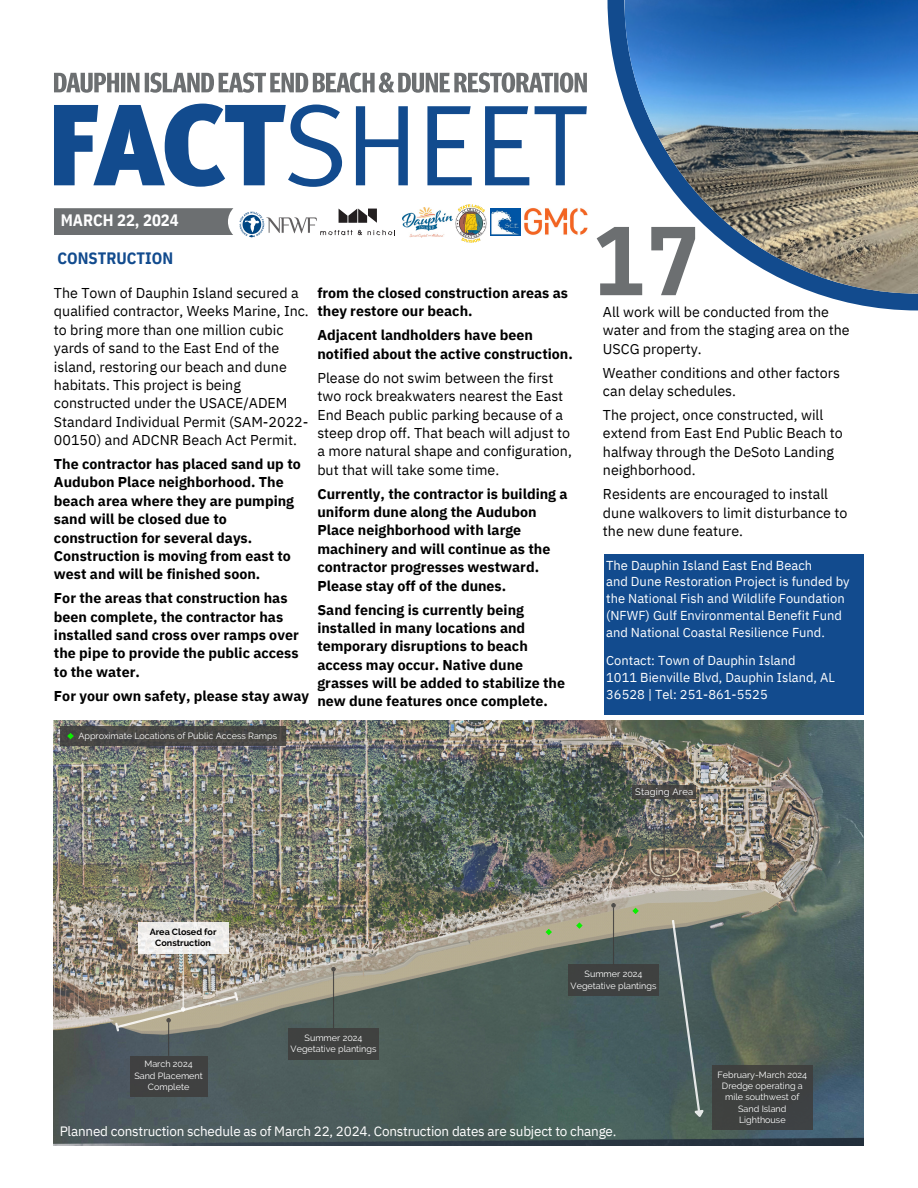
<style>
.page{position:relative;width:918px;height:1188px;background:#fff}
.page>*{position:absolute;margin:0;border:0;box-sizing:border-box;transform-origin:0 0}
.t1{font:700 97.8px "IBM Plex Sans Cond";color:#6c6f71}
.t2{font:700 16.5px "IBM Plex Sans Cond";color:#124b8e}
.t3{font:700 16.5px "IBM Plex Sans Cond";color:#fff}
.t4{font:700 14.25px/18.3px "IBM Plex Sans";color:#000}
.t5{font:14.25px/18.3px "IBM Plex Sans";color:#000}
.t6{font:13.5px "IBM Plex Sans";letter-spacing:-.015em;color:#fff}
.t7{font:12.9px/16.8px "IBM Plex Sans";color:#fff}
.t8{font:9.3px "Raleway";letter-spacing:.025em;color:#fff}
.t9{font:9px/11.2px "Raleway";color:#fff;text-align:center}
.t10{font:700 9px/11.2px "Raleway";color:#000;text-align:center}
</style>
<div class="page">
<svg style="left:607px;top:0;width:311px;height:310px"></svg>
<img style="left:624px;top:0;width:294px;height:294px">
<div style="left:54px;top:208px;width:179px;height:27px;background:#6c6f71"></div>
<svg style="left:54px;top:104px;width:533px;height:83px"></svg>
<svg style="left:54px;top:72px;width:533px;height:21px"></svg>
<svg style="left:339px;top:209px;width:38px;height:14px"></svg>
<svg style="left:320px;top:230px;width:42px;height:5px"></svg>
<svg style="left:368px;top:230px;width:27px;height:5px"></svg>
<img style="left:54px;top:721px;width:810px;height:424px">
<div style="left:632px;top:785px;width:64px;height:14px;background:#474643"></div>
<div style="left:568px;top:965px;width:91px;height:31px;background:#3e3d3c"></div>
<div style="left:713px;top:1066px;width:100px;height:64px;background:#3e3d3c"></div>
<div style="left:288px;top:1029px;width:91px;height:31px;background:#3e3d3c"></div>
<div style="left:130px;top:1056px;width:77px;height:40px;background:#3e3d3c"></div>
<svg style="left:670px;top:918px;width:35px;height:200px;background:#556767"></svg>
<hr style="left:613px;top:907px;width:1px;height:58px;background:#3e3d3c">
<svg style="left:611px;top:903px;width:5px;height:5px"></svg>
<hr style="left:333px;top:971px;width:1px;height:58px;background:#3e3d3c">
<svg style="left:331px;top:967px;width:5px;height:4px"></svg>
<hr style="left:168px;top:1022px;width:1px;height:34px;background:#3e3d3c">
<hr style="left:664px;top:799px;width:1px;height:62px;background:#3e3d3c">
<svg style="left:662px;top:861px;width:4px;height:4px"></svg>
<div style="left:604px;top:554px;width:260px;height:160px;background:#124b8e"></div>
<div style="left:138px;top:922px;width:90px;height:32px;background:linear-gradient(to right,#efeeec,#efeeed)"></div>
<hr style="left:183px;top:954px;width:1px;height:53px;background:#fff">
<svg style="left:114px;top:991px;width:125px;height:41px;background:#aea594"></svg>
<svg style="left:632px;top:908px;width:7px;height:6px"></svg>
<svg style="left:576px;top:922px;width:7px;height:7px"></svg>
<svg style="left:546px;top:929px;width:6px;height:6px"></svg>
<div style="left:61px;top:726px;width:225px;height:20px;background:#474744"></div>
<svg style="left:67px;top:733px;width:7px;height:6px"></svg>
<img style="left:239px;top:211px;width:78px;height:27px">
<img style="left:402px;top:207px;width:51px;height:31px">
<img style="left:491px;top:208px;width:29px;height:27px">
<img style="left:455px;top:204px;width:32px;height:39px">
<img style="left:524px;top:208px;width:64px;height:27px">
<p class="t3" style="left:61px;top:209px;width:120px">MARCH 22, 2024</p>
<p class="t2" style="left:57px;top:247px;width:117px">CONSTRUCTION</p>
<p class="t5" style="left:54px;top:284px;width:256px">The Town of Dauphin Island secured a qualified contractor, Weeks Marine, Inc. to bring more than one million cubic yards of sand to the East End of the island, restoring our beach and dune habitats. This project is being constructed under the USACE/ADEM Standard Individual Permit (SAM-2022- 00150) and ADCNR Beach Act Permit.</p>
<p class="t4" style="left:54px;top:455px;width:248px">The contractor has placed sand up to<br>Audubon Place neighborhood. The beach area where they are pumping sand will be closed due to construction for several days.<br>Construction is moving from east to west and will be finished soon.</p>
<p class="t4" style="left:54px;top:589px;width:246px">For the areas that construction has been complete, the contractor has installed sand cross over ramps over the pipe to provide the public access to the water.</p>
<p class="t4" style="left:54px;top:686px;width:257px">For your own safety, please stay away</p>
<h3 class="t4" style="left:317px;top:284px;width:252px">from the closed construction areas as they restore our beach.</h3>
<h3 class="t4" style="left:317px;top:326px;width:257px">Adjacent landholders have been notified about the active construction.</h3>
<h3 class="t5" style="left:317px;top:368px;width:256px">Please do not swim between the first two rock breakwaters nearest the East End Beach public parking because of a steep drop off. That beach will adjust to a more natural shape and configuration, but that will take some time.</h3>
<h3 class="t4" style="left:317px;top:484px;width:252px">Currently, the contractor is building a uniform dune along the Audubon Place neighborhood with large machinery and will continue as the contractor progresses westward.<br>Please stay off of the dunes.</h3>
<h3 class="t4" style="left:317px;top:600px;width:249px">Sand fencing is currently being installed in many locations and temporary disruptions to beach access may occur. Native dune grasses will be added to stabilize the new dune features once complete.</h3>
<h2 class="t9" style="left:78px;top:730px;width:200px">Approximate Locations of Public Access Ramps</h2>
<h4 class="t1" style="left:593px;top:195px;width:108px">17</h4>
<p class="t5" style="left:603px;top:302px;width:248px">All work will be conducted from the water and from the staging area on the<br>USCG property.</p>
<h3 class="t5" style="left:603px;top:363px;width:239px">Weather conditions and other factors can delay schedules.</h3>
<p class="t5" style="left:603px;top:406px;width:241px">The project, once constructed, will extend from East End Public Beach to halfway through the DeSoto Landing neighborhood.</p>
<p class="t5" style="left:603px;top:485px;width:246px">Residents are encouraged to install dune walkovers to limit disturbance to the new dune feature.</p>
<p class="t7" style="left:606px;top:556px;width:245px">The Dauphin Island East End Beach<br>and Dune Restoration Project is funded by the National Fish and Wildlife Foundation (NFWF) Gulf Environmental Benefit Fund and National Coastal Resilience Fund.</p>
<p class="t7" style="left:606px;top:652px;width:230px">Contact: Town of Dauphin Island<br>1011 Bienville Blvd, Dauphin Island, AL<br>36528 | Tel: 251-861-5525</p>
<p class="t8" style="left:635px;top:786px;width:60px">Staging Area</p>
<h2 class="t10" style="left:150px;top:926px;width:68px">Area Closed for<br>Construction</h2>
<p class="t9" style="left:585px;top:969px;width:59px">Summer 2024</p>
<p class="t9" style="left:571px;top:980px;width:87px">Vegetative plantings</p>
<h3 class="t9" style="left:145px;top:1059px;width:50px">March 2024</h3>
<h2 class="t9" style="left:134px;top:1070px;width:70px">Sand Placement</h2>
<h2 class="t9" style="left:148px;top:1081px;width:43px">Complete</h2>
<h1 class="t9" style="left:305px;top:1032px;width:59px">Summer 2024</h1>
<h1 class="t9" style="left:291px;top:1044px;width:87px">Vegetative plantings</h1>
<p class="t6" style="left:60px;top:1122px;width:558px">Planned construction schedule as of March 22, 2024. Construction dates are subject to change.</p>
<p class="t9" style="left:718px;top:1069px;width:91px">February-March 2024</p>
<p class="t9" style="left:722px;top:1080px;width:82px">Dredge operating a mile southwest of</p>
<p class="t9" style="left:738px;top:1103px;width:50px">Sand Island</p>
<p class="t9" style="left:739px;top:1114px;width:48px">Lighthouse</p>
</div>
